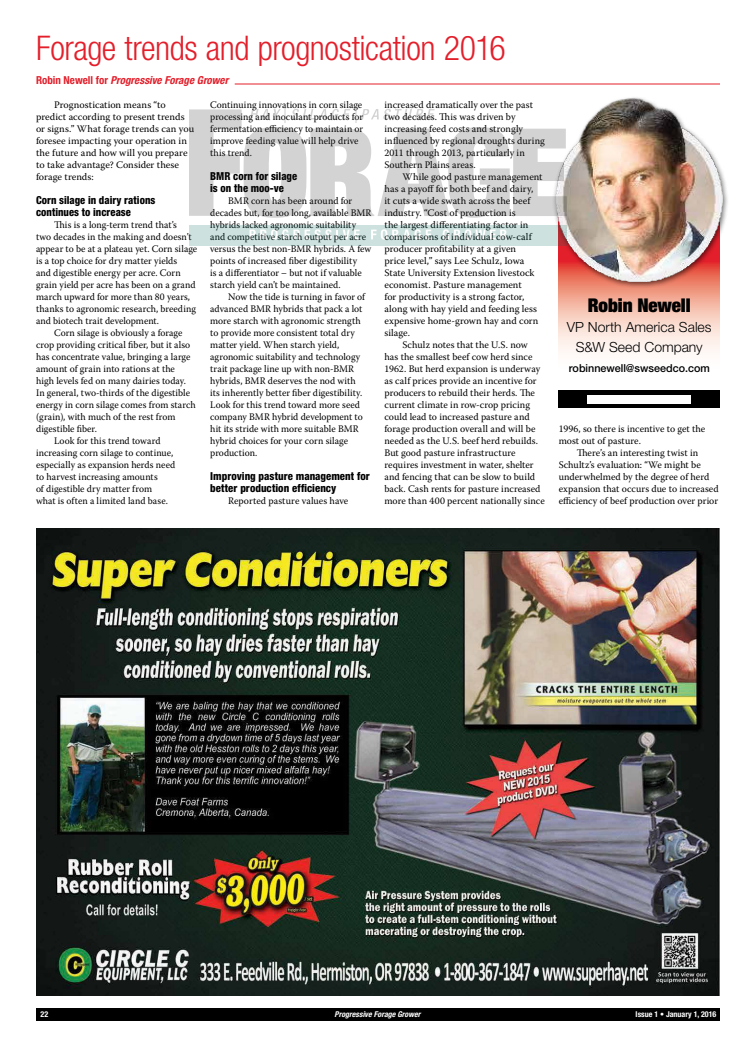
<style>
.page{position:relative;width:756px;height:1044px;background:#fff}
.page>*{position:absolute;margin:0;border:0;box-sizing:border-box;transform-origin:0 0}
.t1{font:300 condensed 34px "Helvetica Neue LT Std";letter-spacing:-.015em;color:#e31f2b}
.t2{font:900 condensed 19px "Helvetica Neue LT Std";letter-spacing:-.005em;color:#000}
.t3{font:300 14px/20px "Helvetica Neue LT Std";color:#000;text-align:center}
.t4{font:800 condensed 11px/12px "Helvetica Neue LT Std";color:#000;scale:.96 1}
.t5{font:800 condensed 11px/12px "Helvetica Neue LT Std";color:#000}
.t6{font:italic 700 condensed 11px "Helvetica Neue LT Std";color:#e31f2b}
.t7{font:500 11px "Helvetica Neue LT Std";letter-spacing:.005em;color:#000}
.t8{font:10px/12px "Warnock Pro";letter-spacing:.005em;color:#000;scale:.96 1}
.t9{font:10px/12px "Warnock Pro";letter-spacing:.005em;color:#000}
.t10{font:italic 700 condensed 8px "Helvetica Neue LT Std";color:#fff}
.t11{font:700 condensed 8px "Helvetica Neue LT Std";color:#fff}
.s1{font-style:normal}
</style>
<div class="page">
<svg style="left:559px;top:288px;width:161px;height:65px;background:#f8cfc2"></svg>
<div style="left:552px;top:95px;width:177px;height:193px;background:#000;opacity:.6"></div>
<img style="left:555px;top:96px;width:168px;height:187px">
<div style="left:559px;top:391px;width:161px;height:17px;background:#000"></div>
<img style="left:588px;top:395px;width:103px;height:9px">
<hr style="left:235px;top:84px;width:485px;height:1px;background:#e31f2b">
<img style="left:36px;top:528px;width:684px;height:468px">
<div style="left:36px;top:1008px;width:684px;height:12px;background:#000"></div>
<div style="left:189px;top:225px;width:378px;height:20px;background:#cde1de"></div>
<svg style="left:250px;top:229px;width:110px;height:11px"></svg>
<svg style="left:371px;top:229px;width:60px;height:11px"></svg>
<svg style="left:443px;top:229px;width:64px;height:11px"></svg>
<svg style="left:189px;top:108px;width:378px;height:110px"></svg>
<h1 class="t1" style="left:36px;top:29px;width:471px">Forage trends and prognostication 2016</h1>
<p class="t6" style="left:36px;top:73px;width:194px"><span class="s1">Robin Newell for</span> Progressive Forage Grower</p>
<p class="t9" style="left:36px;top:99px;width:160px;text-indent:18px">Prognostication means “to predict according to present trends or signs.” What forage trends can you foresee impacting your operation in the future and how will you prepare to take advantage? Consider these forage trends:</p>
<p class="t4" style="left:36px;top:194px;width:126px">Corn silage in dairy rations continues to increase</p>
<p class="t8" style="left:36px;top:219px;width:169px;text-indent:18px">This is a long-term trend that’s<br>two decades in the making and doesn’t appear to be at a plateau yet. Corn silage is a top choice for dry matter yields<br>and digestible energy per acre. Corn grain yield per acre has been on a grand march upward for more than 80 years, thanks to agronomic research, breeding and biotech trait development.</p>
<p class="t8" style="left:54px;top:327px;width:135px">Corn silage is obviously a forage</p>
<p class="t8" style="left:36px;top:339px;width:162px">crop providing critical fiber, but it also</p>
<p class="t8" style="left:36px;top:351px;width:162px">has concentrate value, bringing a large</p>
<p class="t8" style="left:36px;top:363px;width:146px">amount of grain into rations at the</p>
<p class="t8" style="left:36px;top:375px;width:158px">high levels fed on many dairies today.</p>
<p class="t8" style="left:36px;top:387px;width:162px">In general, two-thirds of the digestible</p>
<p class="t8" style="left:36px;top:399px;width:168px">energy in corn silage comes from starch</p>
<p class="t8" style="left:36px;top:411px;width:147px">(grain), with much of the rest from</p>
<p class="t8" style="left:36px;top:423px;width:65px">digestible fiber.</p>
<p class="t8" style="left:54px;top:435px;width:112px">Look for this trend toward</p>
<p class="t8" style="left:36px;top:447px;width:145px">increasing corn silage to continue,</p>
<p class="t8" style="left:36px;top:459px;width:147px">especially as expansion herds need</p>
<p class="t8" style="left:36px;top:471px;width:128px">to harvest increasing amounts</p>
<p class="t8" style="left:36px;top:483px;width:122px">of digestible dry matter from</p>
<p class="t8" style="left:36px;top:495px;width:139px">what is often a limited land base.</p>
<p class="t9" style="left:384px;top:99px;width:162px">increased dramatically over the past two decades. This was driven by increasing feed costs and strongly influenced by regional droughts during 2011 through 2013, particularly in Southern Plains areas.</p>
<p class="t9" style="left:384px;top:171px;width:160px;text-indent:18px">While good pasture management has a payoff for both beef and dairy,<br>it cuts a wide swath across the beef industry. “Cost of production is<br>the largest differentiating factor in comparisons of individual cow-calf producer profitability at a given<br>price level,” says Lee Schulz, Iowa State University Extension livestock economist. Pasture management<br>for productivity is a strong factor, along with hay yield and feeding less expensive home-grown hay and corn silage.</p>
<p class="t9" style="left:384px;top:339px;width:162px;text-indent:18px">Schulz notes that the U.S. now<br>has the smallest beef cow herd since 1962. But herd expansion is underway as calf prices provide an incentive for producers to rebuild their herds. The current climate in row-crop pricing could lead to increased pasture and forage production overall and will be needed as the U.S. beef herd rebuilds.<br>But good pasture infrastructure requires investment in water, shelter and fencing that can be slow to build back. Cash rents for pasture increased more than 400 percent nationally since</p>
<p class="t8" style="left:210px;top:99px;width:161px">Continuing innovations in corn silage processing and inoculant products for fermentation efficiency to maintain or improve feeding value will help drive this trend.</p>
<p class="t4" style="left:210px;top:170px;width:92px">BMR corn for silage is on the moo-ve</p>
<p class="t8" style="left:210px;top:195px;width:169px;text-indent:18px">BMR corn has been around for decades but, for too long, available BMR hybrids lacked agronomic suitability and competitive starch output per acre versus the best non-BMR hybrids. A few points of increased fiber digestibility<br>is a differentiator – but not if valuable starch yield can’t be maintained.</p>
<p class="t8" style="left:210px;top:291px;width:163px;text-indent:18px">Now the tide is turning in favor of advanced BMR hybrids that pack a lot more starch with agronomic strength to provide more consistent total dry matter yield. When starch yield, agronomic suitability and technology trait package line up with non-BMR hybrids, BMR deserves the nod with its inherently better fiber digestibility.<br>Look for this trend toward more seed company BMR hybrid development to hit its stride with more suitable BMR hybrid choices for your corn silage production.</p>
<p class="t5" style="left:210px;top:470px;width:161px">Improving pasture management for better production efficiency</p>
<p class="t9" style="left:228px;top:495px;width:122px">Reported pasture values have</p>
<h2 class="t2" style="left:588px;top:293px;width:104px">Robin Newell</h2>
<h3 class="t3" style="left:567px;top:316px;width:146px">VP North America Sales<br>S&amp;W Seed Company</h3>
<p class="t7" style="left:569px;top:361px;width:143px">robinnewell@swseedco.com</p>
<p class="t9" style="left:559px;top:423px;width:148px">1996, so there is incentive to get the most out of pasture.</p>
<p class="t9" style="left:559px;top:447px;width:162px;text-indent:18px">There’s an interesting twist in Schultz’s evaluation: “We might be underwhelmed by the degree of herd expansion that occurs due to increased efficiency of beef production over prior</p>
<p class="t11" style="left:40px;top:1009px;width:9px">22</p>
<p class="t10" style="left:335px;top:1009px;width:87px">Progressive Forage Grower</p>
<p class="t11" style="left:636px;top:1009px;width:82px">Issue 1 • January 1, 2016</p>
</div>
